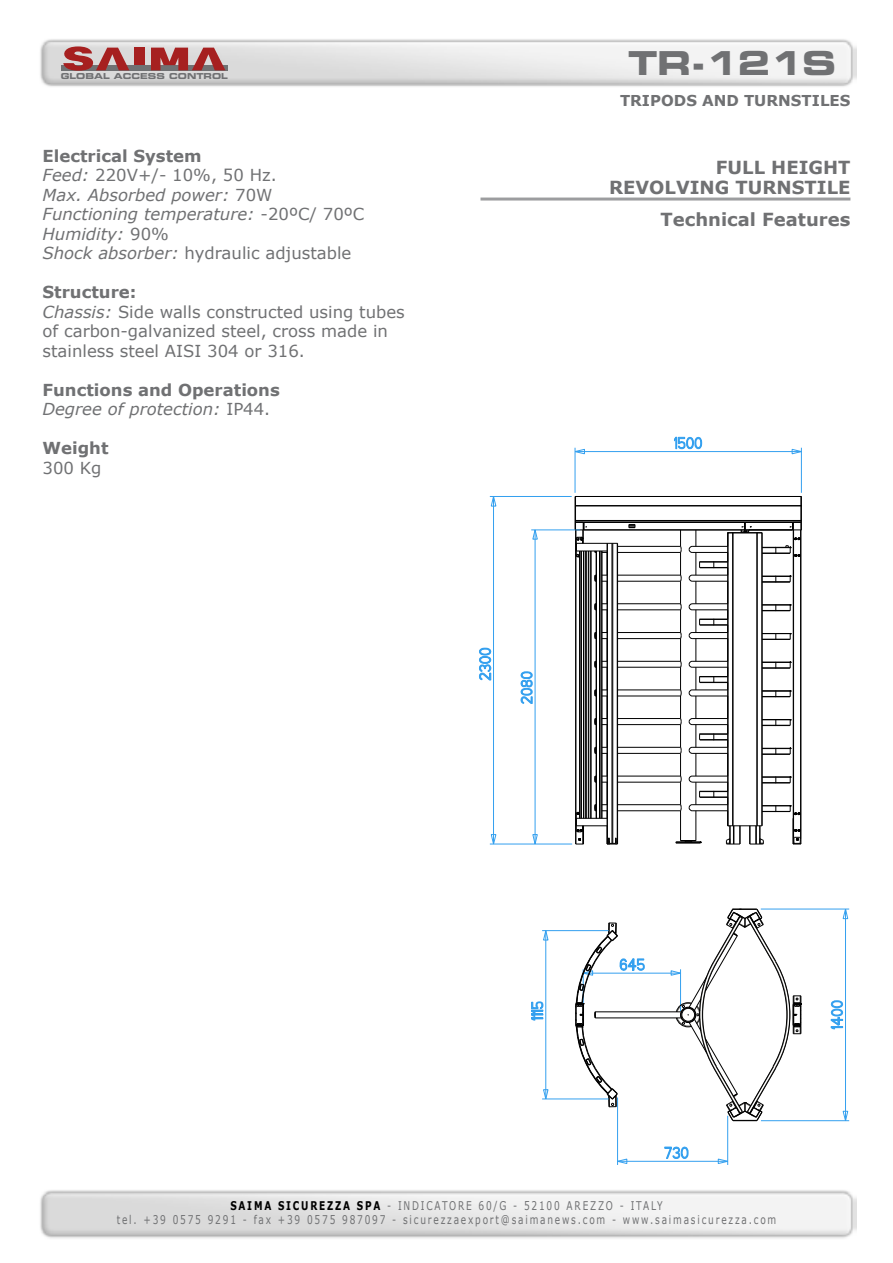
<style>
.page{position:relative;width:893px;height:1263px;background:#fff}
.page>*{position:absolute;margin:0;border:0;box-sizing:border-box;transform-origin:0 0}
.t1{font:33px "Eurostile LT Std Bold Ex 2";letter-spacing:-.01em;color:#707173}
.t2{font:700 18px/19.5px "Verdana";color:#707173;text-align:right}
.t3{font:italic 16.5px/19.5px "Verdana";color:#707173}
.t4{font:16.5px/19.5px "Verdana";color:#707173}
.t5{font:700 16.5px/19.5px "Verdana";color:#707173}
.t6{font:700 15px "Verdana";color:#707173}
.t7{font:12px/14.4px "Verdana";letter-spacing:.2em;color:#707173;scale:.75 1}
.t8{font:700 12px "Verdana";letter-spacing:.2em;color:#000;scale:.75 1}
.t9{font:8.25px "Eurostile LT Std Bold Ex 2";color:#707173}
.s1{font-weight:700;font-style:normal}
.s2{font-style:normal}
.s3{font-weight:700}
.s4{font-style:italic}
.s5{font-weight:400;font-style:italic}
.s6{font-weight:400}
.s7{font-weight:700;color:#000}
</style>
<div class="page">
<img style="left:40px;top:1190px;width:816px;height:49px">
<img style="left:40px;top:39px;width:817px;height:48px">
<div style="left:61px;top:65px;width:167px;height:5px;background:#707173"></div>
<svg style="left:63px;top:46px;width:66px;height:25px;background:#b36d6d"></svg>
<div style="left:134px;top:48px;width:11px;height:17px;background:#a62020"></div>
<svg style="left:151px;top:48px;width:74px;height:22px;background:#ae5b5b"></svg>
<hr style="left:480px;top:198px;width:370px;height:3px;background:#9c9d9f">
<svg style="left:454px;top:908px;width:402px;height:284px"></svg>
<hr style="left:618px;top:1161px;width:110px;height:1px;background:#34a0ef">
<hr style="left:545px;top:931px;width:1px;height:168px;background:#34a0ef">
<hr style="left:761px;top:1120px;width:88px;height:1px;background:#34a0ef">
<hr style="left:542px;top:1098px;width:67px;height:1px;background:#34a0ef">
<hr style="left:617px;top:1097px;width:1px;height:68px;background:#34a0ef">
<hr style="left:595px;top:1017px;width:86px;height:1px;background:#000">
<hr style="left:595px;top:1011px;width:86px;height:1px;background:#000">
<hr style="left:727px;top:1116px;width:1px;height:49px;background:#34a0ef">
<hr style="left:583px;top:973px;width:97px;height:1px;background:#34a0ef">
<hr style="left:542px;top:930px;width:67px;height:1px;background:#34a0ef">
<hr style="left:761px;top:908px;width:88px;height:1px;background:#34a0ef">
<hr style="left:845px;top:909px;width:1px;height:212px;background:#34a0ef">
<svg style="left:575px;top:922px;width:70px;height:185px"></svg>
<svg style="left:670px;top:908px;width:132px;height:214px"></svg>
<svg style="left:479px;top:436px;width:323px;height:409px"></svg>
<hr style="left:493px;top:496px;width:1px;height:348px;background:#34a0ef">
<hr style="left:490px;top:843px;width:82px;height:1px;background:#34a0ef">
<hr style="left:535px;top:530px;width:1px;height:314px;background:#34a0ef">
<hr style="left:576px;top:825px;width:31px;height:1px;background:#000">
<hr style="left:576px;top:818px;width:31px;height:1px;background:#000">
<hr style="left:618px;top:810px;width:62px;height:1px;background:#000">
<hr style="left:618px;top:804px;width:62px;height:1px;background:#000">
<hr style="left:575px;top:448px;width:1px;height:45px;background:#34a0ef">
<hr style="left:575px;top:496px;width:1px;height:34px;background:#000">
<hr style="left:575px;top:530px;width:1px;height:314px;background:#000">
<hr style="left:618px;top:782px;width:62px;height:1px;background:#000">
<hr style="left:579px;top:551px;width:1px;height:267px;background:#000">
<hr style="left:580px;top:551px;width:1px;height:267px;background:#000">
<hr style="left:581px;top:551px;width:1px;height:267px;background:#000">
<hr style="left:583px;top:551px;width:1px;height:267px;background:#000">
<hr style="left:585px;top:551px;width:1px;height:267px;background:#000">
<hr style="left:586px;top:551px;width:1px;height:267px;background:#000">
<hr style="left:588px;top:551px;width:1px;height:267px;background:#000">
<hr style="left:590px;top:551px;width:1px;height:267px;background:#000">
<hr style="left:618px;top:776px;width:62px;height:1px;background:#000">
<hr style="left:618px;top:753px;width:62px;height:1px;background:#000">
<hr style="left:607px;top:543px;width:1px;height:301px;background:#000">
<hr style="left:611px;top:543px;width:1px;height:300px;background:#000">
<hr style="left:612px;top:543px;width:1px;height:300px;background:#000">
<svg style="left:607px;top:826px;width:11px;height:19px"></svg>
<hr style="left:617px;top:543px;width:1px;height:301px;background:#000">
<hr style="left:618px;top:747px;width:62px;height:1px;background:#000">
<hr style="left:618px;top:724px;width:62px;height:1px;background:#000">
<hr style="left:618px;top:718px;width:62px;height:1px;background:#000">
<hr style="left:618px;top:695px;width:62px;height:1px;background:#000">
<hr style="left:618px;top:689px;width:62px;height:1px;background:#000">
<hr style="left:618px;top:667px;width:62px;height:1px;background:#000">
<hr style="left:618px;top:661px;width:62px;height:1px;background:#000">
<hr style="left:618px;top:638px;width:62px;height:1px;background:#000">
<hr style="left:618px;top:632px;width:62px;height:1px;background:#000">
<hr style="left:618px;top:609px;width:62px;height:1px;background:#000">
<hr style="left:618px;top:603px;width:62px;height:1px;background:#000">
<hr style="left:618px;top:581px;width:62px;height:1px;background:#000">
<hr style="left:618px;top:575px;width:62px;height:1px;background:#000">
<hr style="left:800px;top:496px;width:1px;height:34px;background:#000">
<hr style="left:801px;top:496px;width:1px;height:34px;background:#000">
<hr style="left:801px;top:448px;width:1px;height:45px;background:#34a0ef">
<hr style="left:618px;top:552px;width:62px;height:1px;background:#000">
<hr style="left:576px;top:550px;width:31px;height:1px;background:#000">
<hr style="left:618px;top:546px;width:62px;height:1px;background:#000">
<hr style="left:576px;top:543px;width:42px;height:1px;background:#000">
<hr style="left:531px;top:529px;width:49px;height:1px;background:#34a0ef">
<hr style="left:584px;top:529px;width:160px;height:1px;background:#000">
<svg style="left:628px;top:524px;width:7px;height:4px"></svg>
<hr style="left:575px;top:522px;width:226px;height:1px;background:#000">
<hr style="left:575px;top:520px;width:226px;height:1px;background:#000">
<hr style="left:575px;top:505px;width:226px;height:1px;background:#000">
<hr style="left:490px;top:496px;width:82px;height:1px;background:#34a0ef">
<hr style="left:575px;top:496px;width:226px;height:1px;background:#000">
<hr style="left:575px;top:451px;width:226px;height:1px;background:#34a0ef">
<svg style="left:575px;top:811px;width:9px;height:33px"></svg>
<svg style="left:575px;top:523px;width:13px;height:35px"></svg>
<svg style="left:594px;top:550px;width:14px;height:268px"></svg>
<svg style="left:675px;top:521px;width:127px;height:324px"></svg>
<p class="t9" style="left:61px;top:70px;width:169px">GLOBAL ACCESS CONTROL</p>
<p class="t3" style="left:43px;top:146px;width:323px"><span class="s1">Electrical System<br></span>Feed: <span class="s2">220V+/- 10%, 50 Hz.<br></span>Max. Absorbed power: <span class="s2">70W<br></span>Functioning temperature: <span class="s2">-20ºC/ 70ºC<br></span>Humidity: <span class="s2">90%<br></span>Shock absorber: <span class="s2">hydraulic adjustable</span></p>
<p class="t4" style="left:43px;top:283px;width:364px"><span class="s3">Structure:<br></span><span class="s4">Chassis:</span> Side walls constructed using tubes of carbon-galvanized steel, cross made in stainless steel AISI 304 or 316.</p>
<p class="t5" style="left:43px;top:380px;width:239px">Functions and Operations<br><span class="s5">Degree of protection:</span> <span class="s6">IP44.</span></p>
<p class="t5" style="left:43px;top:439px;width:68px">Weight</p>
<p class="t4" style="left:43px;top:458px;width:61px">300 Kg</p>
<h1 class="t1" style="left:628px;top:40px;width:206px">TR-121S</h1>
<p class="t6" style="left:620px;top:90px;width:11px">tri</p>
<p class="t6" style="left:650px;top:90px;width:106px">po ds an d turnstiles</p>
<p class="t2" style="left:609px;top:158px;width:243px">FULL HEIGHT<br>REVOLVING TURNSTILE</p>
<p class="t2" style="left:661px;top:210px;width:191px">Technical Features</p>
<p class="t7" style="left:117px;top:1199px;width:881px;text-indent:325px">tore 60/g - 52100 Are zzo - ItalY<br>tel. +39 0575 9291 - fax +39 0575 987097 - sicurezzaexport@saimanews.com - www.saimasicurezza.com</p>
<p class="t8" style="left:230px;top:1198px;width:106px">sai ma si cure</p>
<p class="t7" style="left:327px;top:1199px;width:124px"><span class="s7">zza s pa</span> - i ndica</p>
</div>
